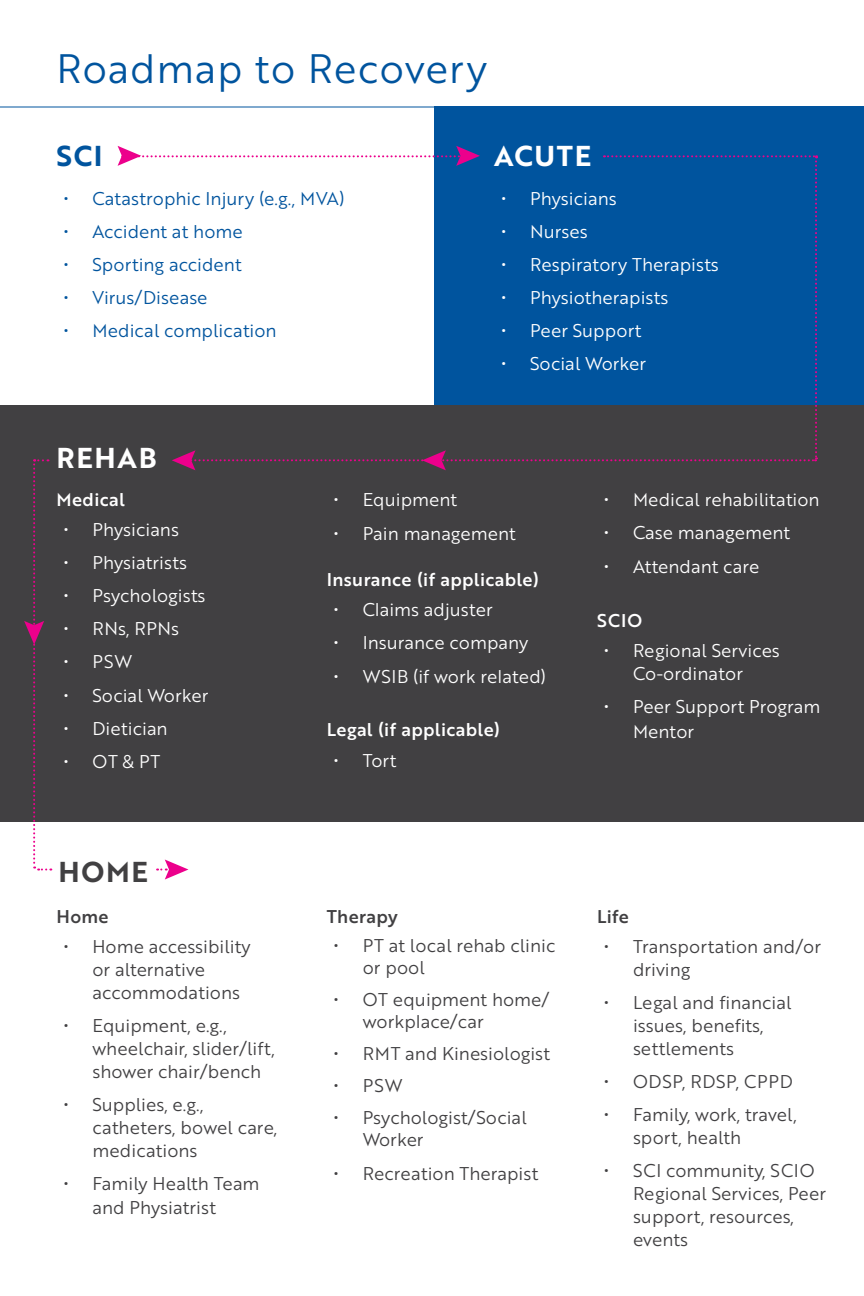
<style>
.page{position:relative;width:864px;height:1296px;background:#fff}
.page>*{position:absolute;margin:0;border:0;box-sizing:border-box;transform-origin:0 0}
.t1{font:40px "Brother 1816 Book";letter-spacing:.02em;color:#00549e}
.t2{font:28px "Brother 1816 Bold";letter-spacing:.06em;color:#fff}
.t3{font:28px "Brother 1816 Bold";color:#414042}
.t4{font:28px "Brother 1816 Bold";color:#00549e}
.t5{font:18px/23px "Brother 1816 Book";color:#414042}
.t6{font:18px/23px "Brother 1816 Book";color:#fff;text-align:center}
.t7{font:18px "Brother 1816 Book";color:#00549e}
.t8{font:18px "Brother 1816 Medium";letter-spacing:.02em;color:#fff}
.t9{font:18px "Brother 1816 Medium";letter-spacing:.02em;color:#414042}
.t10{font:18px "Brother 1816 Book";letter-spacing:.04em;color:#414042}
</style>
<div class="page">
<div style="left:434px;top:106px;width:430px;height:299px;background:#00549e"></div>
<div style="left:0;top:405px;width:864px;height:417px;background:#414042"></div>
<hr style="left:0;top:106px;width:864px;height:2px;background:#00549e">
<svg style="left:24px;top:459px;width:27px;height:412px"></svg>
<svg style="left:157px;top:860px;width:31px;height:20px"></svg>
<svg style="left:118px;top:146px;width:699px;height:324px"></svg>
<h1 class="t1" style="left:56px;top:39px;width:432px">Roadmap to Recovery</h1>
<h2 class="t4" style="left:56px;top:135px;width:48px">SCI</h2>
<p class="t7" style="left:64px;top:185px;width:282px">• Catastrophic Injury (e.g., MVA)</p>
<p class="t7" style="left:64px;top:218px;width:181px">• Accident at home</p>
<p class="t7" style="left:64px;top:251px;width:179px">• Sporting accident</p>
<p class="t7" style="left:64px;top:284px;width:145px">• Virus/Disease</p>
<p class="t7" style="left:64px;top:317px;width:215px">• Medical complication</p>
<h2 class="t2" style="left:56px;top:437px;width:102px">REHAB</h2>
<h2 class="t2" style="left:494px;top:135px;width:99px">ACUTE</h2>
<p class="t6" style="left:501px;top:186px;width:117px">• Physicians</p>
<p class="t6" style="left:501px;top:219px;width:88px">• Nurses</p>
<p class="t6" style="left:501px;top:252px;width:219px">• Respiratory Therapists</p>
<p class="t6" style="left:501px;top:285px;width:169px">• Physiotherapists</p>
<p class="t6" style="left:501px;top:318px;width:142px">• Peer Support</p>
<p class="t6" style="left:501px;top:352px;width:146px">• Social Worker</p>
<p class="t8" style="left:56px;top:486px;width:70px">Medical</p>
<p class="t6" style="left:64px;top:517px;width:117px">• Physicians</p>
<p class="t6" style="left:64px;top:551px;width:125px">• Physiatrists</p>
<p class="t6" style="left:64px;top:584px;width:143px">• Psychologists</p>
<p class="t6" style="left:64px;top:617px;width:117px">• RNs, RPNs</p>
<p class="t6" style="left:64px;top:650px;width:70px">• PSW</p>
<p class="t6" style="left:64px;top:683px;width:146px">• Social Worker</p>
<p class="t6" style="left:64px;top:716px;width:106px">• Dietician</p>
<p class="t6" style="left:64px;top:749px;width:98px">• OT &amp; PT</p>
<h2 class="t3" style="left:58px;top:850px;width:91px">HOME</h2>
<p class="t9" style="left:56px;top:903px;width:54px">Home</p>
<p class="t5" style="left:92px;top:934px;width:160px;text-indent:-29px">• Home accessibility or alternative accommodations</p>
<p class="t5" style="left:92px;top:1014px;width:184px;text-indent:-29px">• Equipment, e.g., wheelchair, slider/lift, shower chair/bench</p>
<p class="t5" style="left:92px;top:1093px;width:186px;text-indent:-29px">• Supplies, e.g., catheters, bowel care, medications</p>
<p class="t5" style="left:92px;top:1171px;width:169px;line-height:24px;text-indent:-29px">• Family Health Team and Physiatrist</p>
<p class="t6" style="left:334px;top:487px;width:125px">• Equipment</p>
<p class="t6" style="left:334px;top:521px;width:183px">• Pain management</p>
<p class="t8" style="left:327px;top:566px;width:214px">I nsurance (if applicable)</p>
<p class="t6" style="left:334px;top:597px;width:160px">• Claims adjuster</p>
<p class="t6" style="left:334px;top:630px;width:196px">• Insurance company</p>
<p class="t6" style="left:334px;top:664px;width:214px">• WSIB (if work related)</p>
<p class="t8" style="left:327px;top:716px;width:175px">Legal (if applicable)</p>
<p class="t6" style="left:334px;top:748px;width:64px">• Tort</p>
<p class="t6" style="left:604px;top:487px;width:217px">• Medical rehabilitation</p>
<p class="t6" style="left:604px;top:520px;width:187px">• Case management</p>
<p class="t6" style="left:604px;top:554px;width:157px">• Attendant care</p>
<p class="t8" style="left:597px;top:607px;width:47px">SCIO</p>
<p class="t6" style="left:604px;top:638px;width:177px">• Regional Services<br>Co-ordinator</p>
<p class="t6" style="left:633px;top:693px;width:189px;line-height:25px;text-align:left;text-indent:-29px">• Peer Support Program<br>Mentor</p>
<p class="t9" style="left:327px;top:903px;width:73px">Therapy</p>
<p class="t5" style="left:363px;top:934px;width:194px;line-height:22px;text-indent:-29px">• PT at local rehab clinic or pool</p>
<p class="t5" style="left:363px;top:988px;width:188px;line-height:22px;text-indent:-29px">• OT equipment home/ workplace/car</p>
<p class="t5" style="left:334px;top:1042px;width:218px">• RMT and Kinesiologist</p>
<p class="t5" style="left:334px;top:1074px;width:70px">• PSW</p>
<p class="t5" style="left:363px;top:1106px;width:166px;line-height:22px;text-indent:-29px">• Psychologist/Social<br>Worker</p>
<p class="t5" style="left:334px;top:1162px;width:206px">• Recreation Therapist</p>
<p class="t9" style="left:597px;top:903px;width:33px">Life</p>
<p class="t5" style="left:633px;top:934px;width:190px;text-indent:-29px">• Transportation and/or driving</p>
<p class="t5" style="left:633px;top:991px;width:160px;text-indent:-29px">• Legal and financial issues, benefits, settlements</p>
<p class="t10" style="left:604px;top:1069px;width:190px">• ODSP, RDSP, CPPD</p>
<p class="t5" style="left:633px;top:1103px;width:165px;text-indent:-29px">• Family, work, travel, sport, health</p>
<p class="t5" style="left:633px;top:1159px;width:195px;text-indent:-29px">• SCI community, SCIO<br>Regional Services, Peer support, resources, events</p>
</div>
